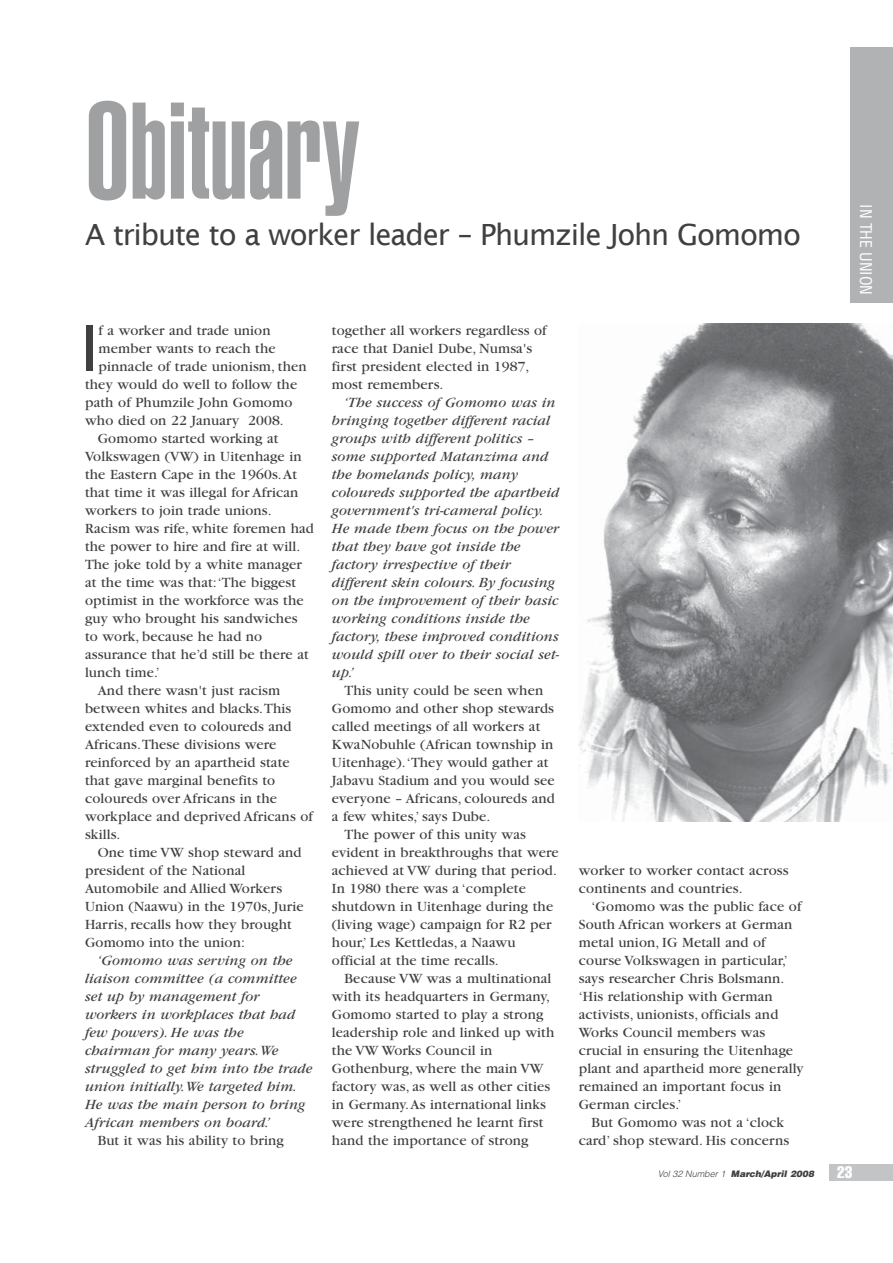
<style>
.page{position:relative;width:893px;height:1263px;background:#fff}
.page>*{position:absolute;margin:0;border:0;box-sizing:border-box;transform-origin:0 0}
.t1{font:900 extra-condensed 135px "Helvetica";color:#9ea0a2}
.t2{font:63.3px "Lucida Sans";color:#404041}
.t3{font:29.25px "Lucida Sans";letter-spacing:-.04em;color:#404041}
.t4{font:extra-condensed 16.5px "Helvetica";color:#fff}
.t5{font:condensed 15.75px "Helvetica";color:#fff}
.t6{font:14.7px/18px "Garamond";letter-spacing:.01em;color:#404041}
.t7{font:italic 14.7px/18px "Garamond";letter-spacing:.01em;color:#404041}
.t8{font:italic 900 9px "Helvetica";color:#404041}
.s1{font-weight:300}
</style>
<div class="page">
<div style="left:850px;top:47px;width:43px;height:255px;background:#b0b2b4"></div>
<div style="left:829px;top:1165px;width:64px;height:16px;background:#c2c4c6"></div>
<img style="left:579px;top:323px;width:314px;height:498px">
<h1 class="t1" style="left:85px;top:103px;width:276px">Obituary</h1>
<h3 class="t3" style="left:85px;top:217px;width:717px">A tribute to a worker leader – Phumzile John Gomomo</h3>
<h2 class="t2" style="left:80px;top:310px;width:20px">I</h2>
<p class="t6" style="left:98px;top:323px;width:174px">f a worker and trade union</p>
<p class="t6" style="left:98px;top:341px;width:179px">member wants to reach the</p>
<p class="t6" style="left:98px;top:359px;width:210px">pinnacle of trade unionism, then</p>
<p class="t6" style="left:85px;top:377px;width:214px">they would do well to follow the</p>
<p class="t6" style="left:85px;top:395px;width:209px">path of Phumzile John Gomomo</p>
<p class="t6" style="left:85px;top:413px;width:200px">who died on 22 January 2008.</p>
<p class="t6" style="left:98px;top:431px;width:182px">Gomomo started working at</p>
<p class="t6" style="left:85px;top:449px;width:218px">Volkswagen (VW) in Uitenhage in</p>
<p class="t6" style="left:85px;top:467px;width:214px">the Eastern Cape in the 1960s. At</p>
<p class="t6" style="left:85px;top:485px;width:215px">that time it was illegal for African</p>
<p class="t6" style="left:85px;top:503px;width:188px">workers to join trade unions.</p>
<p class="t6" style="left:85px;top:521px;width:230px">Racism was rife, white foremen had</p>
<p class="t6" style="left:85px;top:539px;width:217px">the power to hire and fire at will.</p>
<p class="t6" style="left:85px;top:556px;width:218px">The joke told by a white manager</p>
<p class="t6" style="left:85px;top:574px;width:213px">at the time was that: ‘The biggest</p>
<p class="t6" style="left:85px;top:592px;width:220px">optimist in the workforce was the</p>
<p class="t6" style="left:85px;top:610px;width:214px">guy who brought his sandwiches</p>
<p class="t6" style="left:85px;top:628px;width:179px">to work, because he had no</p>
<p class="t6" style="left:85px;top:646px;width:225px">assurance that he’d still be there at</p>
<p class="t6" style="left:85px;top:664px;width:76px">lunch time.’</p>
<p class="t6" style="left:98px;top:682px;width:184px">And there wasn't just racism</p>
<p class="t6" style="left:85px;top:700px;width:208px">between whites and blacks. This</p>
<p class="t6" style="left:85px;top:718px;width:208px">extended even to coloureds and</p>
<p class="t6" style="left:85px;top:736px;width:193px">Africans. These divisions were</p>
<p class="t6" style="left:85px;top:754px;width:206px">reinforced by an apartheid state</p>
<p class="t6" style="left:85px;top:772px;width:192px">that gave marginal benefits to</p>
<p class="t6" style="left:85px;top:790px;width:194px">coloureds over Africans in the</p>
<p class="t6" style="left:85px;top:808px;width:229px">workplace and deprived Africans of</p>
<p class="t6" style="left:85px;top:826px;width:37px">skills.</p>
<p class="t6" style="left:98px;top:844px;width:205px">One time VW shop steward and</p>
<p class="t6" style="left:85px;top:862px;width:162px">president of the National</p>
<p class="t6" style="left:85px;top:880px;width:199px">Automobile and Allied Workers</p>
<p class="t6" style="left:85px;top:898px;width:220px">Union (Naawu) in the 1970s, Jurie</p>
<p class="t6" style="left:85px;top:916px;width:208px">Harris, recalls how they brought</p>
<p class="t6" style="left:85px;top:934px;width:161px">Gomomo into the union:</p>
<p class="t7" style="left:85px;top:952px;width:229px;text-indent:13px">‘Gomomo was serving on the liaison committee (a committee set up by management for workers in workplaces that had few powers). He was the chairman for many years. We struggled to get him into the trade union initially. We targeted him.<br>He was the main person to bring<br>African members on board.’</p>
<p class="t6" style="left:98px;top:1132px;width:188px">But it was his ability to bring</p>
<p class="t6" style="left:332px;top:323px;width:216px">together all workers regardless of race that Daniel Dube, Numsa's first president elected in 1987, most remembers.</p>
<p class="t7" style="left:332px;top:395px;width:229px;text-indent:13px">‘The success of Gomomo was in bringing together different racial groups with different politics – some supported Matanzima and the homelands policy, many coloureds supported the apartheid government's tri-cameral policy.<br>He made them focus on the power that they have got inside the factory irrespective of their different skin colours. By focusing on the improvement of their basic working conditions inside the factory, these improved conditions would spill over to their social set&shy;up.’</p>
<p class="t6" style="left:345px;top:682px;width:200px">This unity could be seen when</p>
<p class="t6" style="left:332px;top:700px;width:224px">Gomomo and other shop stewards</p>
<p class="t6" style="left:332px;top:718px;width:210px">called meetings of all workers at</p>
<p class="t6" style="left:332px;top:736px;width:223px">KwaNobuhle (African township in</p>
<p class="t6" style="left:332px;top:754px;width:218px">Uitenhage). ‘They would gather at</p>
<p class="t6" style="left:332px;top:772px;width:224px">Jabavu Stadium and you would see</p>
<p class="t6" style="left:332px;top:790px;width:224px">everyone – Africans, coloureds and</p>
<p class="t6" style="left:332px;top:808px;width:160px">a few whites,’ says Dube.</p>
<p class="t6" style="left:345px;top:826px;width:183px">The power of this unity was</p>
<p class="t6" style="left:332px;top:844px;width:228px">evident in breakthroughs that were</p>
<p class="t6" style="left:332px;top:862px;width:226px">achieved at VW during that period.</p>
<p class="t6" style="left:332px;top:880px;width:195px">In 1980 there was a ‘complete</p>
<p class="t6" style="left:332px;top:898px;width:223px">shutdown in Uitenhage during the</p>
<p class="t6" style="left:332px;top:916px;width:221px">(living wage) campaign for R2 per</p>
<p class="t6" style="left:332px;top:934px;width:185px">hour,’ Les Kettledas, a Naawu</p>
<p class="t6" style="left:332px;top:952px;width:168px">official at the time recalls.</p>
<p class="t6" style="left:345px;top:970px;width:208px">Because VW was a multinational</p>
<p class="t6" style="left:332px;top:988px;width:220px">with its headquarters in Germany,</p>
<p class="t6" style="left:332px;top:1006px;width:213px">Gomomo started to play a strong</p>
<p class="t6" style="left:332px;top:1024px;width:224px">leadership role and linked up with</p>
<p class="t6" style="left:332px;top:1042px;width:162px">the VW Works Council in</p>
<p class="t6" style="left:332px;top:1060px;width:213px">Gothenburg, where the main VW</p>
<p class="t6" style="left:332px;top:1078px;width:220px">factory was, as well as other cities</p>
<p class="t6" style="left:332px;top:1096px;width:216px">in Germany. As international links</p>
<p class="t6" style="left:332px;top:1114px;width:213px">were strengthened he learnt first</p>
<p class="t6" style="left:332px;top:1132px;width:198px">hand the importance of strong</p>
<p class="t6" style="left:579px;top:862px;width:211px">worker to worker contact across continents and countries.</p>
<p class="t6" style="left:579px;top:898px;width:226px;text-indent:13px">‘Gomomo was the public face of<br>South African workers at German metal union, IG Metall and of course Volkswagen in particular,’ says researcher Chris Bolsmann. ‘His relationship with German activists, unionists, officials and<br>Works Council members was crucial in ensuring the Uitenhage plant and apartheid more generally remained an important focus in<br>German circles.’</p>
<p class="t6" style="left:579px;top:1114px;width:212px;text-align:center">But Gomomo was not a ‘clock card’ shop steward. His concerns</p>
<p class="t5" style="left:872px;top:204px;width:92px;rotate:90deg">IN THE UNION</p>
<p class="t8" style="left:658px;top:1170px;width:159px"><span class="s1">Vol 32 Number 1</span> March/April 2008</p>
<p class="t4" style="left:837px;top:1166px;width:17px">23</p>
</div>
